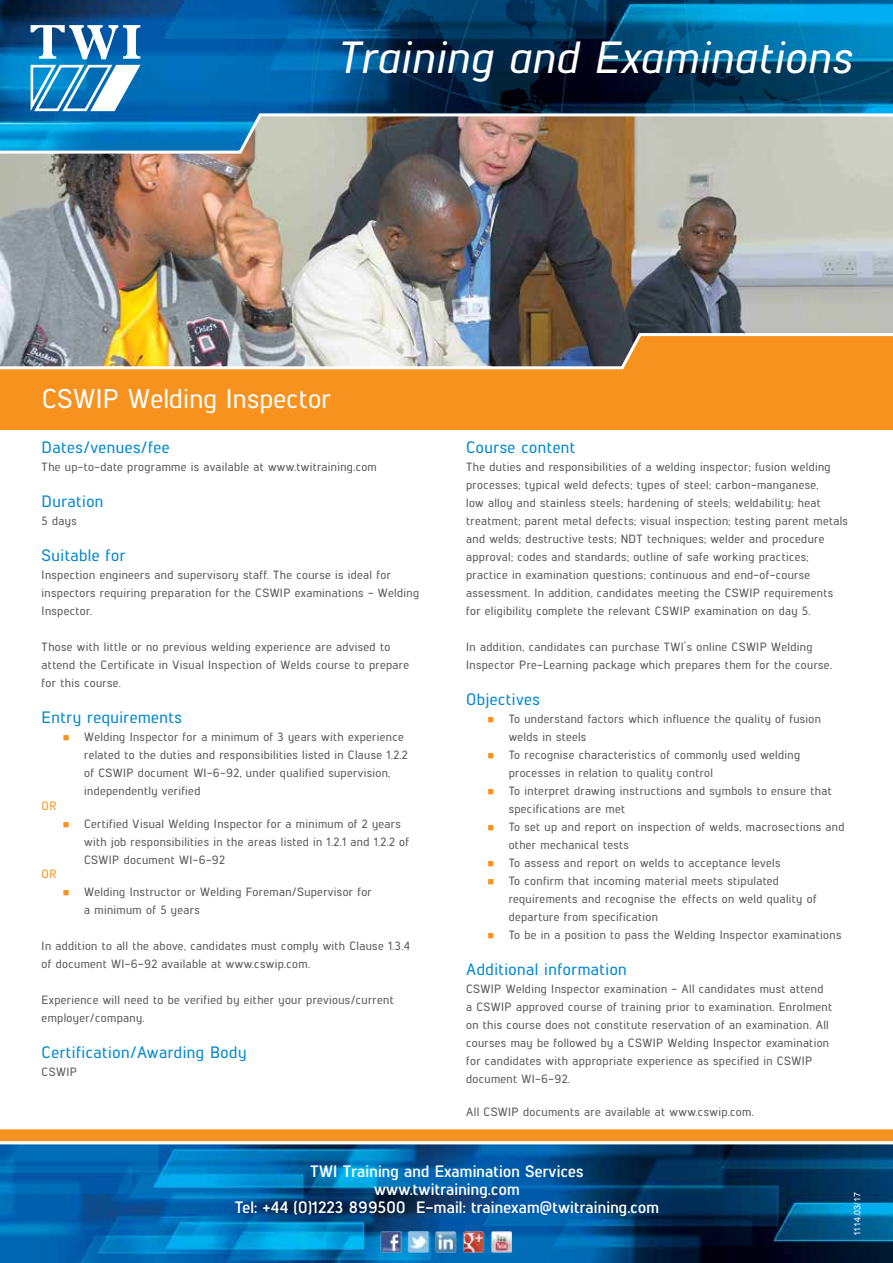
<style>
.page{position:relative;width:893px;height:1263px;background:#fff}
.page>*{position:absolute;margin:0;border:0;box-sizing:border-box;transform-origin:0 0}
.t1{font:italic 500 45px "Lintel";letter-spacing:.02em;color:#fff}
.t2{font:500 27px "Lintel";letter-spacing:.01em;color:#fff}
.t3{font:500 16.5px "Lintel";letter-spacing:.03em;color:#0088ce}
.t4{font:700 16.5px/18px "Lintel";letter-spacing:.015em;color:#fff;text-align:center}
.t5{font:500 12px/18px "Lintel";letter-spacing:.03em;color:#58595b}
.t6{font:500 12px "Lintel";color:#f7921e}
.t7{font:9px "Arial";letter-spacing:-.005em;color:#fff}
</style>
<div class="page">
<div style="left:0;top:274px;width:893px;height:155px;background:#f7921e"></div>
<img style="left:0;top:1144px;width:893px;height:119px">
<div style="left:0;top:1129px;width:893px;height:12px;background:#f7921e"></div>
<img style="left:0;top:0;width:311px;height:112px">
<svg style="left:311px;top:0;width:582px;height:112px;background:#014670"></svg>
<svg style="left:30px;top:25px;width:113px;height:87px"></svg>
<img style="left:0;top:112px;width:893px;height:258px">
<img style="left:380px;top:1231px;width:133px;height:21px">
<h1 class="t1" style="left:336px;top:26px;width:517px">Training and Examinations</h1>
<h2 class="t2" style="left:42px;top:380px;width:291px">CSWIP Welding Inspector</h2>
<h3 class="t3" style="left:42px;top:436px;width:129px">Dates/venues/fee</h3>
<p class="t5" style="left:42px;top:457px;width:337px">The up-to-date programme is available at www.twitraining.com</p>
<h3 class="t3" style="left:42px;top:490px;width:63px">Duration</h3>
<p class="t5" style="left:42px;top:511px;width:37px">5 days</p>
<h3 class="t3" style="left:42px;top:544px;width:85px">Suitable for</h3>
<p class="t5" style="left:42px;top:565px;width:379px">Inspection engineers and supervisory staff. The course is ideal for inspectors requiring preparation for the CSWIP examinations - Welding<br>Inspector.</p>
<p class="t5" style="left:42px;top:637px;width:369px">Those with little or no previous welding experience are advised to attend the Certificate in Visual Inspection of Welds course to prepare for this course.</p>
<h3 class="t3" style="left:42px;top:706px;width:142px">Entry requirements</h3>
<p class="t5" style="left:84px;top:727px;width:325px">Welding Inspector for a minimum of 3 years with experience related to the duties and responsibilities listed in Clause 1.2.2 of CSWIP document WI-6-92, under qualified supervision, independently verified</p>
<p class="t6" style="left:42px;top:797px;width:17px">OR</p>
<p class="t5" style="left:84px;top:814px;width:326px">Certified Visual Welding Inspector for a minimum of 2 years with job responsibilities in the areas listed in 1.2.1 and 1.2.2 of<br>CSWIP document WI-6-92</p>
<p class="t6" style="left:42px;top:865px;width:17px">OR</p>
<p class="t5" style="left:84px;top:882px;width:289px">Welding Instructor or Welding Foreman/Supervisor for a minimum of 5 years</p>
<p class="t5" style="left:42px;top:936px;width:370px">In addition to all the above, candidates must comply with Clause 1.3.4 of document WI-6-92 available at www.cswip.com.</p>
<p class="t5" style="left:42px;top:990px;width:354px">Experience will need to be verified by either your previous/current employer/company.</p>
<h3 class="t3" style="left:42px;top:1041px;width:206px">Certification/Awarding Body</h3>
<p class="t5" style="left:42px;top:1062px;width:37px">CSWIP</p>
<h3 class="t3" style="left:466px;top:436px;width:111px">Course content</h3>
<p class="t5" style="left:466px;top:457px;width:383px">The duties and responsibilities of a welding inspector; fusion welding processes; typical weld defects; types of steel; carbon-manganese,<br>low alloy and stainless steels; hardening of steels; weldability; heat treatment; parent metal defects; visual inspection; testing parent metals and welds; destructive tests; NDT techniques; welder and procedure approval; codes and standards; outline of safe working practices; practice in examination questions; continuous and end-of-course assessment. In addition, candidates meeting the CSWIP requirements for eligibility complete the relevant CSWIP examination on day 5.</p>
<p class="t5" style="left:466px;top:637px;width:367px">In addition, candidates can purchase TWI’s online CSWIP Welding<br>Inspector Pre-Learning package which prepares them for the course.</p>
<h3 class="t3" style="left:466px;top:688px;width:75px">Objectives</h3>
<p class="t5" style="left:509px;top:709px;width:337px">To understand factors which influence the quality of fusion welds in steels<br>To recognise characteristics of commonly used welding processes in relation to quality control<br>To interpret drawing instructions and symbols to ensure that specifications are met<br>To set up and report on inspection of welds, macrosections and other mechanical tests<br>To assess and report on welds to acceptance levels<br>To confirm that incoming material meets stipulated requirements and recognise the effects on weld quality of departure from specification<br>To be in a position to pass the Welding Inspector examinations</p>
<h3 class="t3" style="left:466px;top:958px;width:162px">Additional information</h3>
<p class="t5" style="left:466px;top:979px;width:368px">CSWIP Welding Inspector examination - All candidates must attend a CSWIP approved course of training prior to examination. Enrolment on this course does not constitute reservation of an examination. All courses may be followed by a CSWIP Welding Inspector examination for candidates with appropriate experience as specified in CSWIP document WI-6-92.</p>
<p class="t5" style="left:466px;top:1102px;width:289px">All CSWIP documents are available at www.cswip.com.</p>
<h3 class="t4" style="left:235px;top:1161px;width:426px">TWI Training and Examination Services<br>www.twitraining.com<br>Tel: +44 (0)1223 899500 E-mail: trainexam@twitraining.com</h3>
<p class="t7" style="left:851px;top:1236px;width:45px;rotate:-90deg">1114.03/17</p>
</div>
